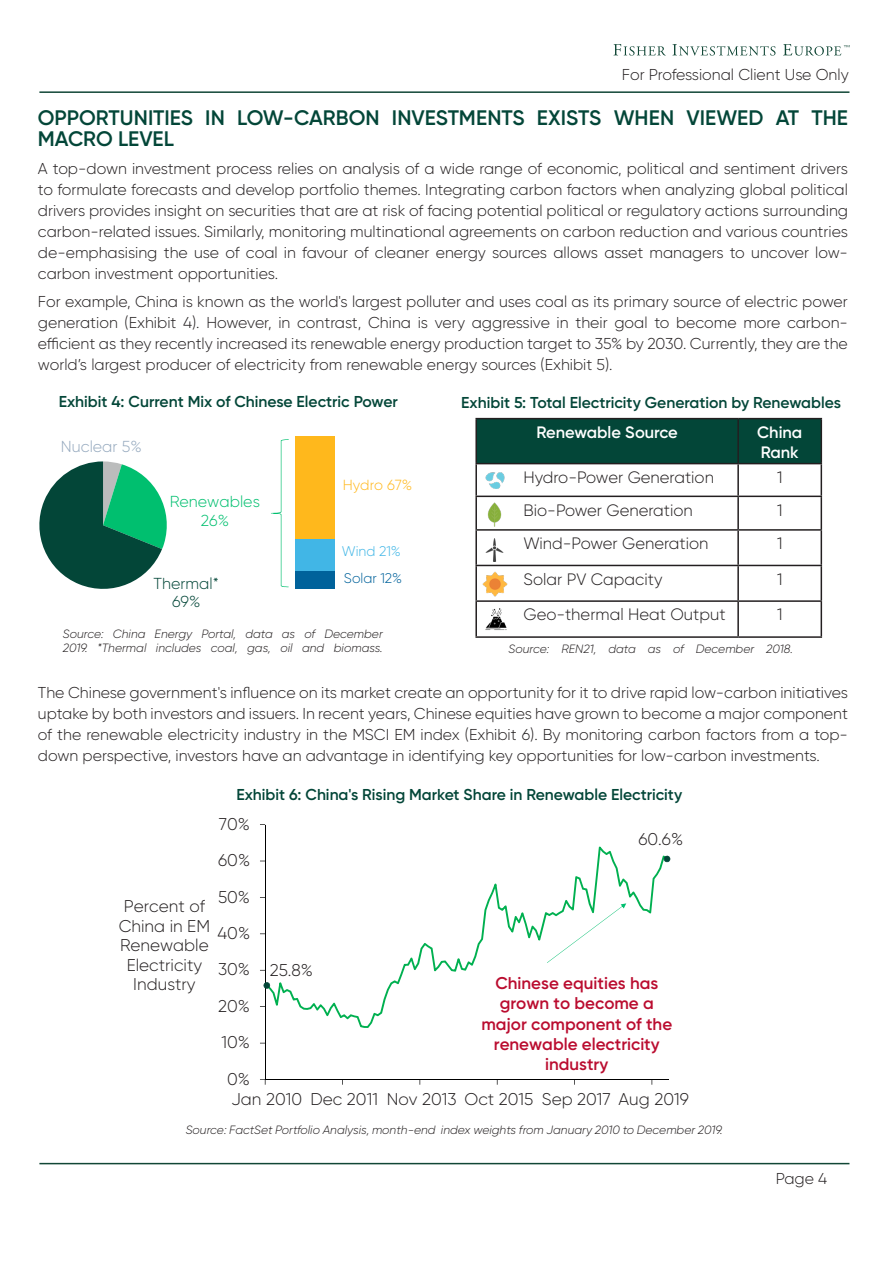
<style>
.page{position:relative;width:893px;height:1263px;background:#fff}
.page>*{position:absolute;margin:0;border:0;box-sizing:border-box;transform-origin:0 0}
.Body_Text{font:600 21px/21px "Gilroy";letter-spacing:-.005em;color:#034638}
.t1{font:300 16.95px/19.6px "Gilroy";color:#231f20;text-align:center}
.t2{font:600 16.95px/20.2px "Gilroy";color:#ba0c2f;text-align:center}
.t3{font:300 16.5px "Gilroy";color:#231f20}
.t4{font:600 16.5px/19.8px "Gilroy";color:#fff}
.t5{font:300 15.9px/18.5px "Gilroy";color:#00bf6f;text-align:center}
.t6{font:300 15.9px/18.5px "Gilroy";color:#034638;text-align:center}
.t7{font:300 15.9px "Gilroy";color:#95a9be}
.Body_Text-2{font:300 15.75px/21px "Gilroy";color:#231f20;text-align:justify}
.t8{font:600 15.75px "Gilroy";color:#034638}
.t9{font:300 14.7px "Gilroy";color:#ffb81c}
.t10{font:300 13.95px "Gilroy";letter-spacing:.005em;color:#00629b}
.t11{font:300 13.95px "Gilroy";letter-spacing:-.005em;color:#41b6e6}
.t12{font:italic 300 12px/14.4px "Gilroy";color:#231f20}
</style>
<div class="page">
<hr style="left:39px;top:1163px;width:810px;height:1px;background:#114736">
<hr style="left:39px;top:91px;width:810px;height:2px;background:#114736">
<svg style="left:613px;top:44px;width:53px;height:12px"></svg>
<svg style="left:672px;top:44px;width:103px;height:12px"></svg>
<svg style="left:783px;top:44px;width:66px;height:12px"></svg>
<div style="left:296px;top:571px;width:39px;height:18px;background:#00629b"></div>
<div style="left:296px;top:539px;width:39px;height:32px;background:#41b6e6"></div>
<div style="left:296px;top:436px;width:39px;height:103px;background:#ffb81c"></div>
<svg style="left:39px;top:461px;width:128px;height:128px"></svg>
<svg style="left:271px;top:439px;width:18px;height:148px"></svg>
<div style="left:477px;top:419px;width:344px;height:44px;background:#034638"></div>
<hr style="left:475px;top:418px;width:263px;height:1px;background:#231f20">
<hr style="left:475px;top:419px;width:2px;height:44px;background:#231f20">
<hr style="left:738px;top:418px;width:84px;height:1px;background:#231f20">
<hr style="left:737px;top:419px;width:2px;height:44px;background:#231f20">
<hr style="left:821px;top:419px;width:1px;height:44px;background:#231f20">
<hr style="left:475px;top:463px;width:263px;height:1px;background:#231f20">
<hr style="left:475px;top:464px;width:2px;height:32px;background:#231f20">
<hr style="left:738px;top:463px;width:84px;height:1px;background:#231f20">
<hr style="left:737px;top:464px;width:2px;height:32px;background:#231f20">
<hr style="left:821px;top:464px;width:1px;height:32px;background:#231f20">
<hr style="left:475px;top:496px;width:263px;height:1px;background:#231f20">
<hr style="left:475px;top:497px;width:2px;height:32px;background:#231f20">
<hr style="left:738px;top:496px;width:84px;height:1px;background:#231f20">
<hr style="left:737px;top:497px;width:2px;height:32px;background:#231f20">
<hr style="left:821px;top:497px;width:1px;height:32px;background:#231f20">
<hr style="left:475px;top:529px;width:263px;height:2px;background:#231f20">
<hr style="left:475px;top:531px;width:2px;height:34px;background:#231f20">
<hr style="left:738px;top:529px;width:84px;height:2px;background:#231f20">
<hr style="left:737px;top:531px;width:2px;height:34px;background:#231f20">
<hr style="left:821px;top:531px;width:1px;height:34px;background:#231f20">
<hr style="left:475px;top:565px;width:263px;height:1px;background:#231f20">
<hr style="left:475px;top:566px;width:2px;height:34px;background:#231f20">
<hr style="left:738px;top:565px;width:84px;height:1px;background:#231f20">
<hr style="left:737px;top:566px;width:2px;height:34px;background:#231f20">
<hr style="left:821px;top:566px;width:1px;height:34px;background:#231f20">
<hr style="left:475px;top:600px;width:263px;height:2px;background:#231f20">
<hr style="left:475px;top:602px;width:2px;height:34px;background:#231f20">
<hr style="left:738px;top:600px;width:84px;height:2px;background:#231f20">
<hr style="left:737px;top:602px;width:2px;height:34px;background:#231f20">
<hr style="left:821px;top:602px;width:1px;height:34px;background:#231f20">
<hr style="left:475px;top:636px;width:263px;height:2px;background:#231f20">
<hr style="left:738px;top:636px;width:84px;height:2px;background:#231f20">
<img style="left:487px;top:502px;width:15px;height:25px">
<img style="left:485px;top:472px;width:20px;height:17px">
<img style="left:485px;top:538px;width:19px;height:24px">
<img style="left:483px;top:572px;width:24px;height:24px">
<img style="left:485px;top:608px;width:22px;height:22px">
<hr style="left:265px;top:824px;width:1px;height:255px;background:#000">
<hr style="left:265px;top:1079px;width:404px;height:1px;background:#000">
<svg style="left:260px;top:1079px;width:6px;height:6px"></svg>
<svg style="left:269px;top:846px;width:395px;height:182px"></svg>
<svg style="left:264px;top:981px;width:6px;height:8px"></svg>
<svg style="left:664px;top:855px;width:6px;height:8px"></svg>
<svg style="left:547px;top:903px;width:79px;height:60px"></svg>
<p class="Body_Text-2" style="left:622px;top:64px;width:228px">For Professional Client Use Only</p>
<p class="Body_Text" style="left:38px;top:107px;width:811px">OPPORTUNITIES IN LOW-CARBON INVESTMENTS EXISTS WHEN VIEWED AT THE<br>MACRO LEVEL</p>
<p class="Body_Text-2" style="left:38px;top:158px;width:812px">A top-down investment process relies on analysis of a wide range of economic, political and sentiment drivers to formulate forecasts and develop portfolio themes. Integrating carbon factors when analyzing global political drivers provides insight on securities that are at risk of facing potential political or regulatory actions surrounding carbon-related issues. Similarly, monitoring multinational agreements on carbon reduction and various countries de-emphasising the use of coal in favour of cleaner energy sources allows asset managers to uncover low&shy;carbon investment opportunities.</p>
<p class="Body_Text-2" style="left:38px;top:291px;width:812px">For example, China is known as the world's largest polluter and uses coal as its primary source of electric power generation (Exhibit 4). However, in contrast, China is very aggressive in their goal to become more carbon&shy;efficient as they recently increased its renewable energy production target to 35% by 2030. Currently, they are the world’s largest producer of electricity from renewable energy sources (Exhibit 5).</p>
<p class="t8" style="left:59px;top:392px;width:341px">Exhibit 4: Current Mix of Chinese Electric Power</p>
<p class="t8" style="left:461px;top:393px;width:381px">Exhibit 5: Total Electricity Generation by Renewables</p>
<p class="t7" style="left:61px;top:437px;width:83px">Nuclear 5%</p>
<p class="t5" style="left:170px;top:492px;width:92px">Renewables<br>26%</p>
<p class="t6" style="left:154px;top:574px;width:67px">Thermal*<br>69%</p>
<p class="t9" style="left:343px;top:476px;width:71px">Hydro 67%</p>
<p class="t11" style="left:342px;top:542px;width:61px">Wind 21%</p>
<p class="t10" style="left:344px;top:570px;width:60px">Solar 12%</p>
<p class="t12" style="left:63px;top:626px;width:321px">Source: China Energy Portal, data as of December<br>2019. *Thermal includes coal, gas, oil and biomass.</p>
<p class="t4" style="left:536px;top:422px;width:143px">Renewable Source</p>
<p class="t4" style="left:757px;top:422px;width:47px">China<br>Rank</p>
<p class="t3" style="left:523px;top:467px;width:192px">Hydro-Power Generation</p>
<p class="t3" style="left:777px;top:467px;width:7px">1</p>
<p class="t3" style="left:523px;top:500px;width:171px">Bio-Power Generation</p>
<p class="t3" style="left:777px;top:500px;width:7px">1</p>
<p class="t3" style="left:523px;top:533px;width:186px">Wind-Power Generation</p>
<p class="t3" style="left:777px;top:533px;width:7px">1</p>
<p class="t3" style="left:523px;top:569px;width:140px">Solar PV Capacity</p>
<p class="t3" style="left:777px;top:569px;width:7px">1</p>
<p class="t3" style="left:523px;top:604px;width:204px">Geo-thermal Heat Output</p>
<p class="t3" style="left:777px;top:604px;width:7px">1</p>
<p class="t12" style="left:509px;top:641px;width:286px">Source: REN21, data as of December 2018.</p>
<p class="Body_Text-2" style="left:38px;top:682px;width:812px">The Chinese government's influence on its market create an opportunity for it to drive rapid low-carbon initiatives uptake by both investors and issuers. In recent years, Chinese equities have grown to become a major component of the renewable electricity industry in the MSCI EM index (Exhibit 6). By monitoring carbon factors from a top&shy;down perspective, investors have an advantage in identifying key opportunities for low-carbon investments.</p>
<p class="t8" style="left:236px;top:784px;width:447px">Exhibit 6: China's Rising Market Share in Renewable Electricity</p>
<p class="t1" style="left:219px;top:814px;width:33px">70%</p>
<p class="t1" style="left:218px;top:850px;width:34px">60%</p>
<p class="t1" style="left:638px;top:829px;width:46px">60.6%</p>
<p class="t1" style="left:119px;top:896px;width:93px">Percent of<br>China in EM<br>Renewable<br>Electricity<br>Industry</p>
<p class="t1" style="left:218px;top:886px;width:34px">50%</p>
<p class="t1" style="left:217px;top:923px;width:34px">40%</p>
<p class="t1" style="left:218px;top:959px;width:34px">30%</p>
<p class="t1" style="left:218px;top:996px;width:33px">20%</p>
<p class="t1" style="left:222px;top:1032px;width:30px">10%</p>
<p class="t1" style="left:227px;top:1068px;width:24px">0%</p>
<p class="t1" style="left:270px;top:960px;width:45px">25.8%</p>
<p class="t2" style="left:481px;top:973px;width:192px">Chinese equities has grown to become a major component of the renewable electricity industry</p>
<p class="t1" style="left:231px;top:1089px;width:459px">Jan 2010 Dec 2011 Nov 2013 Oct 2015 Sep 2017 Aug 2019</p>
<p class="t12" style="left:186px;top:1122px;width:539px">Source: FactSet Portfolio Analysis, month-end index weights from January 2010 to December 2019.</p>
<p class="Body_Text-2" style="left:776px;top:1168px;width:53px">Page 4</p>
</div>
